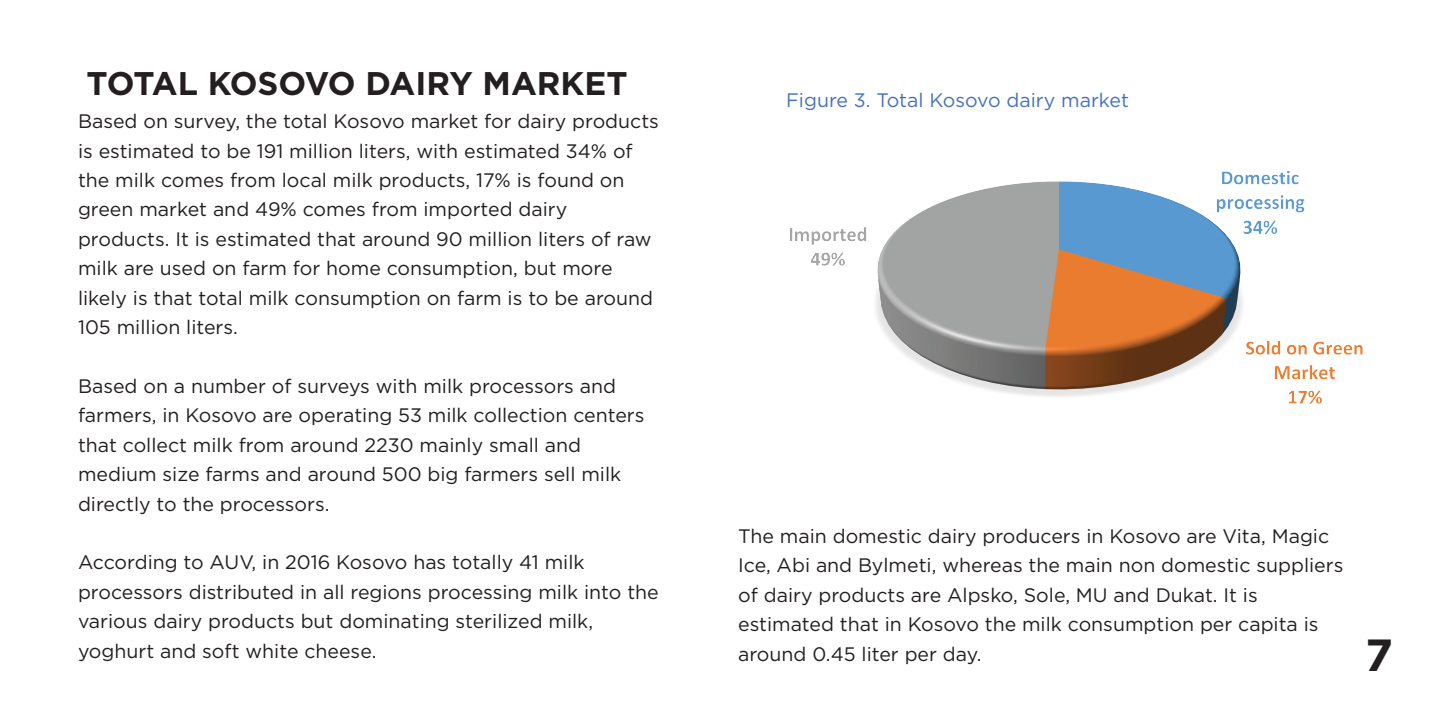
<style>
.page{position:relative;width:1446px;height:723px;background:#fff}
.page>*{position:absolute;margin:0;border:0;box-sizing:border-box;transform-origin:0 0}
.t1{font:700 45px "Gotham";color:#231f20}
.t2{font:700 32.7px "Gotham";letter-spacing:-.005em;color:#231f20}
.t3{font:19.5px/29.4px "Gotham";color:#231f20}
.t4{font:19.5px "Gotham";color:#4671b8}
</style>
<div class="page">
<img style="left:875px;top:181px;width:368px;height:216px">
<img style="left:1209px;top:171px;width:90px;height:13px">
<img style="left:1204px;top:184px;width:101px;height:42px">
<img style="left:1230px;top:208px;width:60px;height:43px">
<img style="left:1234px;top:329px;width:129px;height:42px">
<img style="left:1262px;top:353px;width:85px;height:26px">
<img style="left:1275px;top:378px;width:59px;height:26px">
<img style="left:790px;top:216px;width:89px;height:42px">
<img style="left:798px;top:240px;width:59px;height:26px">
<h2 class="t2" style="left:86px;top:61px;width:542px">TOTAL KOSOVO DAIRY MARKET</h2>
<p class="t3" style="left:78px;top:106px;width:582px">Based on survey, the total Kosovo market for dairy products is estimated to be 191 million liters, with estimated 34% of the milk comes from local milk products, 17% is found on green market and 49% comes from imported dairy products. It is estimated that around 90 million liters of raw milk are used on farm for home consumption, but more likely is that total milk consumption on farm is to be around 105 million liters.</p>
<p class="t3" style="left:78px;top:371px;width:568px">Based on a number of surveys with milk processors and farmers, in Kosovo are operating 53 milk collection centers that collect milk from around 2230 mainly small and medium size farms and around 500 big farmers sell milk directly to the processors.</p>
<p class="t3" style="left:78px;top:547px;width:582px">According to AUV, in 2016 Kosovo has totally 41 milk processors distributed in all regions processing milk into the various dairy products but dominating sterilized milk, yoghurt and soft white cheese.</p>
<p class="t4" style="left:786px;top:87px;width:344px">Figure 3. Total Kosovo dairy market</p>
<p class="t3" style="left:738px;top:521px;width:607px">The main domestic dairy producers in Kosovo are Vita, Magic Ice, Abi and Bylmeti, whereas the main non domestic suppliers of dairy products are Alpsko, Sole, MU and Dukat. It is estimated that in Kosovo the milk consumption per capita is around 0.45 liter per day.</p>
<h1 class="t1" style="left:1365px;top:625px;width:29px">7</h1>
</div>
